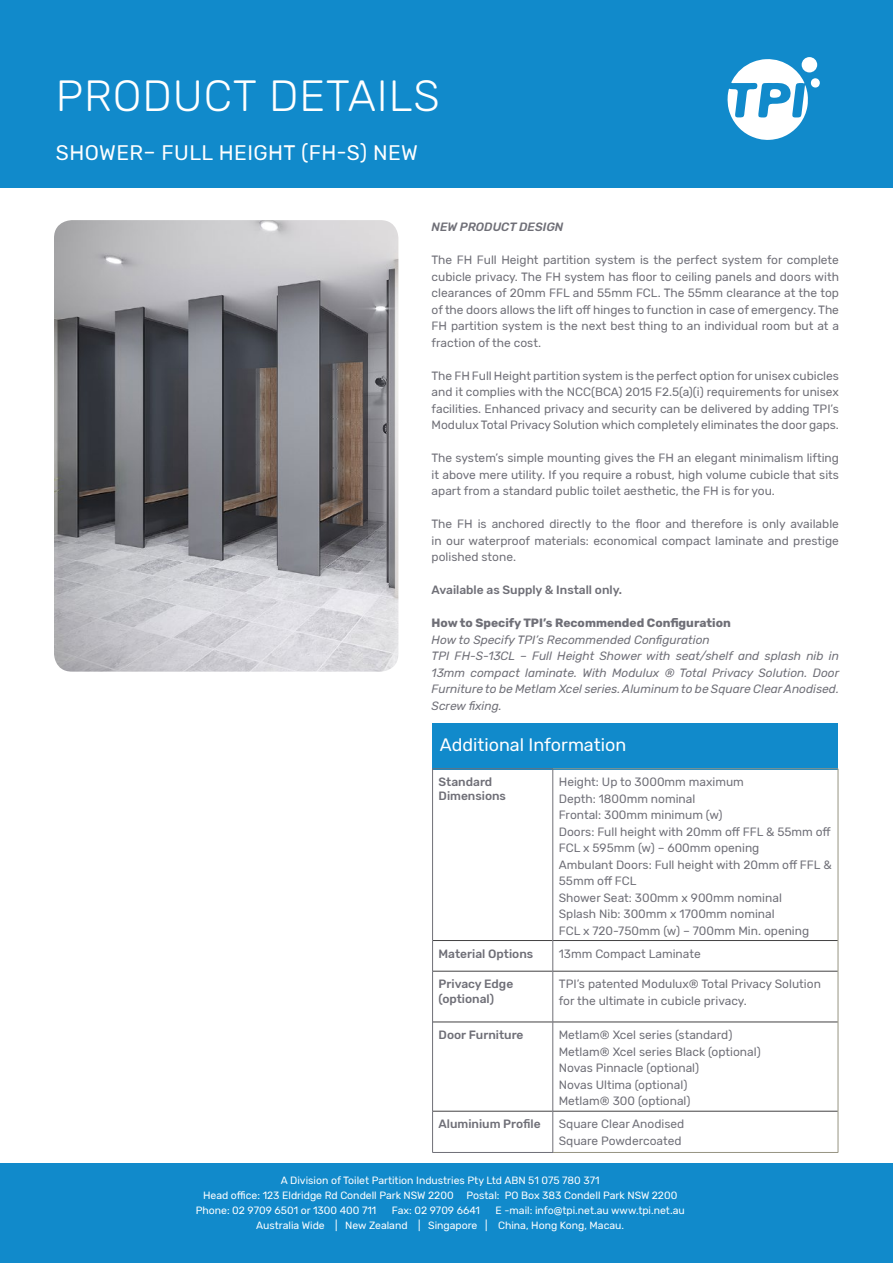
<style>
.page{position:relative;width:893px;height:1263px;background:#fff}
.page>*{position:absolute;margin:0;border:0;box-sizing:border-box;transform-origin:0 0}
.t1{font:300 43.5px "Rubik";letter-spacing:.02em;color:#fff}
.t2{font:21px "Rubik";letter-spacing:.02em;color:#fff}
.t3{font:18px "Rubik";color:#fff}
.t4{font:12px/16.5px "Rubik";color:#6f6f77;text-align:justify}
.t5{font:italic 12px/16.5px "Rubik";color:#6f6f77}
.t6{font:500 12px/14.4px "Rubik";color:#6f6f77}
.t7{font:700 12px "Rubik";color:#6f6f77}
.t8{font:italic 500 12px "Rubik";color:#6f6f77}
.t9{font:10.5px/15px "Rubik";color:#fff}
.s1{font-family:"Montserrat";font-weight:700;font-size:45px;color:#118acb}
</style>
<div class="page">
<div style="left:0;top:1163px;width:893px;height:100px;background:#118acb"></div>
<div style="left:0;top:0;width:893px;height:187px;background:#118acb"></div>
<svg style="left:727px;top:59px;width:93px;height:81px"></svg>
<div style="left:802px;top:57px;width:15px;height:15px;background:#fff;border-radius:50%"></div>
<div style="left:432px;top:723px;width:406px;height:47px;background:#118acb"></div>
<hr style="left:433px;top:940px;width:120px;height:1px;background:#434243">
<hr style="left:553px;top:940px;width:285px;height:1px;background:#434243">
<hr style="left:433px;top:971px;width:120px;height:1px;background:#434243">
<hr style="left:553px;top:971px;width:285px;height:1px;background:#434243">
<hr style="left:433px;top:1022px;width:120px;height:1px;background:#434243">
<hr style="left:553px;top:1022px;width:285px;height:1px;background:#434243">
<hr style="left:433px;top:1111px;width:120px;height:1px;background:#434243">
<hr style="left:553px;top:1111px;width:285px;height:1px;background:#434243">
<hr style="left:553px;top:768px;width:285px;height:1px;background:#979482">
<hr style="left:838px;top:769px;width:1px;height:171px;background:#979482">
<hr style="left:838px;top:940px;width:1px;height:31px;background:#979482">
<hr style="left:838px;top:971px;width:1px;height:51px;background:#979482">
<hr style="left:838px;top:1022px;width:1px;height:89px;background:#979482">
<hr style="left:838px;top:1111px;width:1px;height:41px;background:#979482">
<hr style="left:553px;top:1152px;width:285px;height:1px;background:#979482">
<hr style="left:432px;top:768px;width:121px;height:1px;background:#6f6f77">
<hr style="left:432px;top:769px;width:1px;height:171px;background:#6f6f77">
<hr style="left:553px;top:769px;width:1px;height:171px;background:#6f6f77">
<hr style="left:432px;top:940px;width:1px;height:31px;background:#6f6f77">
<hr style="left:553px;top:940px;width:1px;height:31px;background:#6f6f77">
<hr style="left:432px;top:971px;width:1px;height:51px;background:#6f6f77">
<hr style="left:553px;top:971px;width:1px;height:51px;background:#6f6f77">
<hr style="left:432px;top:1022px;width:1px;height:89px;background:#6f6f77">
<hr style="left:553px;top:1022px;width:1px;height:89px;background:#6f6f77">
<hr style="left:432px;top:1111px;width:1px;height:41px;background:#6f6f77">
<hr style="left:553px;top:1111px;width:1px;height:41px;background:#6f6f77">
<hr style="left:432px;top:1152px;width:121px;height:1px;background:#6f6f77">
<img style="left:54px;top:220px;width:344px;height:452px">
<h1 class="t1" style="left:56px;top:72px;width:751px">PRODUCT DETAILS<span class="s1">ORDER REQUEST</span></h1>
<h2 class="t2" style="left:56px;top:141px;width:364px">SHOWER– FULL HEIGHT (FH-S) NEW</h2>
<p class="t8" style="left:432px;top:220px;width:133px">NEW PRODUCT DESIGN</p>
<p class="t4" style="left:432px;top:252px;width:409px">The FH Full Height partition system is the perfect system for complete cubicle privacy. The FH system has floor to ceiling panels and doors with clearances of 20mm FFL and 55mm FCL. The 55mm clearance at the top of the doors allows the lift off hinges to function in case of emergency. The FH partition system is the next best thing to an individual room but at a fraction of the cost.</p>
<p class="t4" style="left:432px;top:368px;width:409px">The FH Full Height partition system is the perfect option for unisex cubicles and it complies with the NCC(BCA) 2015 F2.5(a)(i) requirements for unisex facilities. Enhanced privacy and security can be delivered by adding TPI’s Modulux Total Privacy Solution which completely eliminates the door gaps.</p>
<p class="t4" style="left:432px;top:450px;width:409px">The system’s simple mounting gives the FH an elegant minimalism lifting it above mere utility. If you require a robust, high volume cubicle that sits apart from a standard public toilet aesthetic, the FH is for you.</p>
<p class="t4" style="left:432px;top:516px;width:409px">The FH is anchored directly to the floor and therefore is only available in our waterproof materials: economical compact laminate and prestige polished stone.</p>
<p class="t6" style="left:432px;top:583px;width:192px">Available as Supply &amp; Install only.</p>
<p class="t7" style="left:432px;top:616px;width:301px">How to Specify TPI’s Recommended Configuration</p>
<p class="t5" style="left:432px;top:632px;width:409px">How to Specify TPI’s Recommended Configuration<br>TPI FH-S-13CL – Full Height Shower with seat/shelf and splash nib in 13mm compact laminate. With Modulux ® Total Privacy Solution. Door Furniture to be Metlam Xcel series. Aluminum to be Square Clear Anodised.<br>Screw fixing.</p>
<h3 class="t3" style="left:440px;top:735px;width:188px">Additional Information</h3>
<p class="t6" style="left:439px;top:775px;width:69px">Standard<br>Dimensions</p>
<p class="t4" style="left:559px;top:774px;width:274px;text-align:left">Height: Up to 3000mm maximum<br>Depth: 1800mm nominal<br>Frontal: 300mm minimum (w)<br>Doors: Full height with 20mm off FFL &amp; 55mm off<br>FCL x 595mm (w) – 600mm opening<br>Ambulant Doors: Full height with 20mm off FFL &amp;<br>55mm off FCL<br>Shower Seat: 300mm x 900mm nominal<br>Splash Nib: 300mm x 1700mm nominal<br>FCL x 720-750mm (w) – 700mm Min. opening</p>
<p class="t6" style="left:439px;top:947px;width:96px">Material Options</p>
<p class="t4" style="left:559px;top:946px;width:143px">13mm Compact Laminate</p>
<p class="t6" style="left:439px;top:977px;width:76px">Privacy Edge (optional)</p>
<p class="t4" style="left:559px;top:976px;width:264px">TPI’s patented Modulux® Total Privacy Solution for the ultimate in cubicle privacy.</p>
<p class="t6" style="left:439px;top:1028px;width:86px">Door Furniture</p>
<p class="t4" style="left:559px;top:1027px;width:203px;text-align:left">Metlam® Xcel series (standard)<br>Metlam® Xcel series Black (optional)<br>Novas Pinnacle (optional)<br>Novas Ultima (optional)<br>Metlam® 300 (optional)</p>
<p class="t6" style="left:439px;top:1117px;width:104px">Aluminium Profile</p>
<p class="t4" style="left:559px;top:1116px;width:127px">Square Clear Anodised<br>Square Powdercoated</p>
<p class="t9" style="left:281px;top:1173px;width:320px">A Division of Toilet Partition Industries Pty Ltd ABN 51 075 780 371</p>
<p class="t9" style="left:203px;top:1188px;width:476px">Head office: 123 Eldridge Rd Condell Park NSW 2200 Postal: PO Box 383 Condell Park NSW 2200</p>
<p class="t9" style="left:196px;top:1203px;width:182px">Phone: 02 9709 6501 or 1300 400 711</p>
<p class="t9" style="left:392px;top:1203px;width:90px">Fax: 02 9709 6641</p>
<p class="t9" style="left:256px;top:1203px;width:430px;text-indent:239px">E -mail: info@tpi.net.au www.tpi.net.au<br>Australia Wide | New Zealand | Singapore | China, Hong Kong, Macau.</p>
</div>
